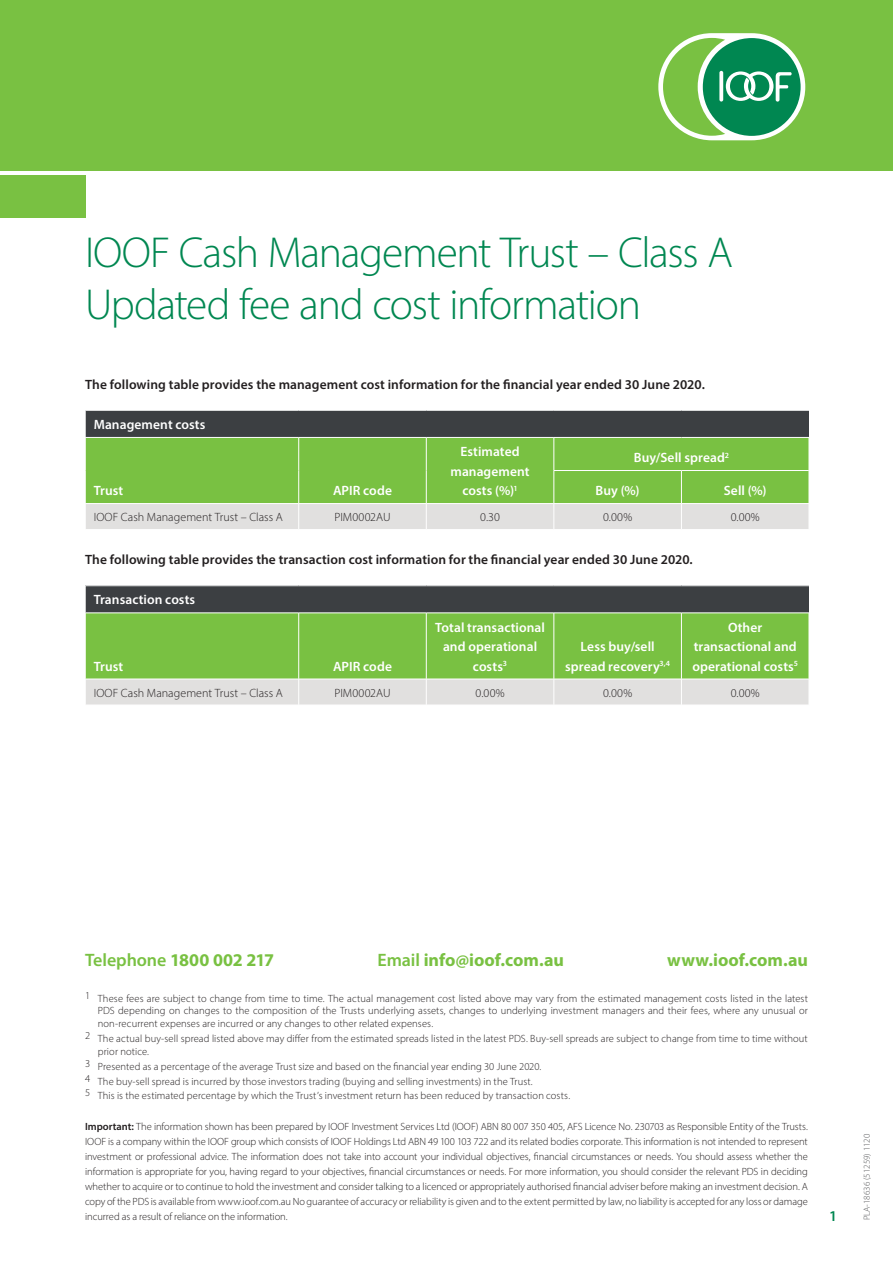
<style>
.page{position:relative;width:893px;height:1263px;background:#fff}
.page>*{position:absolute;margin:0;border:0;box-sizing:border-box;transform-origin:0 0}
._00_Main_Header{font:300 43.5px "Myriad Pro";letter-spacing:-.03em;color:#008751}
._02_Call_to_action{font:700 18px "Myriad Pro";color:#79c142}
._02_Call_to_action-2{font:700 18px "Myriad Pro";letter-spacing:-.02em;color:#79c142}
.t1{font:600 15px "Myriad Pro";color:#008751}
._00_Table_Header{font:600 13.5px/19.5px "Myriad Pro";letter-spacing:.005em;color:#fff;text-align:center}
._01_Subhead_1{font:600 13.5px "Myriad Pro";letter-spacing:.005em;color:#231f20}
._01_Table_Subhead_1{font:600 13.5px "Myriad Pro";letter-spacing:.005em;color:#fff}
._01_Footnotes{font:300 12px "Myriad Pro";letter-spacing:.005em;color:#231f20}
._00_Disclaimer{font:300 10.5px/15px "Myriad Pro";letter-spacing:.01em;color:#231f20;text-align:justify}
._04_Job_Number{font:300 9px "Myriad Pro";color:#57585a}
.s1{font-weight:600}
</style>
<div class="page">
<div style="left:85px;top:410px;width:724px;height:27px;background:#3c3f42"></div>
<div style="left:86px;top:438px;width:723px;height:65px;background:#79c142"></div>
<hr style="left:298px;top:438px;width:1px;height:32px;background:#fff">
<hr style="left:426px;top:438px;width:1px;height:32px;background:#fff">
<hr style="left:298px;top:470px;width:1px;height:33px;background:#fff">
<hr style="left:426px;top:470px;width:1px;height:33px;background:#fff">
<hr style="left:554px;top:471px;width:1px;height:32px;background:#fff">
<hr style="left:681px;top:471px;width:1px;height:32px;background:#fff">
<div style="left:86px;top:504px;width:723px;height:25px;background:#e1e0df"></div>
<hr style="left:554px;top:438px;width:1px;height:32px;background:#fff">
<hr style="left:554px;top:470px;width:127px;height:1px;background:#fff">
<hr style="left:681px;top:470px;width:128px;height:1px;background:#fff">
<hr style="left:85px;top:410px;width:214px;height:1px;background:#fff">
<svg style="left:85px;top:410px;width:1px;height:27px"></svg>
<hr style="left:299px;top:410px;width:127px;height:1px;background:#fff">
<hr style="left:426px;top:410px;width:128px;height:1px;background:#fff">
<hr style="left:554px;top:410px;width:127px;height:1px;background:#fff">
<hr style="left:681px;top:410px;width:128px;height:1px;background:#fff">
<div style="left:85px;top:586px;width:724px;height:27px;background:#3c3f42"></div>
<div style="left:86px;top:614px;width:723px;height:65px;background:#79c142"></div>
<hr style="left:298px;top:613px;width:1px;height:66px;background:#fff">
<hr style="left:426px;top:613px;width:1px;height:66px;background:#fff">
<hr style="left:554px;top:613px;width:1px;height:66px;background:#fff">
<hr style="left:681px;top:613px;width:1px;height:66px;background:#fff">
<svg style="left:86px;top:679px;width:723px;height:26px;background:#e2e1e0"></svg>
<svg style="left:85px;top:586px;width:1px;height:27px"></svg>
<div style="left:0;top:175px;width:86px;height:42px;background:#79c142"></div>
<div style="left:0;top:0;width:893px;height:170px;background:#79c142"></div>
<div style="left:658px;top:33px;width:147px;height:107px;background:#fff;border-radius:54px"></div>
<div style="left:703px;top:38px;width:98px;height:98px;background:#008751;border-radius:50%"></div>
<svg style="left:663px;top:38px;width:129px;height:98px"></svg>
<p class="_00_Main_Header" style="left:85px;top:226px;width:649px">IOOF Cash Management Trust – Class A</p>
<p class="_00_Main_Header" style="left:85px;top:278px;width:558px">Updated fee and cost information</p>
<p class="_01_Subhead_1" style="left:85px;top:376px;width:621px">The following table provides the management cost information for the financial year ended 30 June 2020.</p>
<p class="_00_Table_Header" style="left:94px;top:414px;width:113px">Management costs</p>
<p class="_01_Table_Subhead_1" style="left:94px;top:482px;width:31px">Trust</p>
<p class="_01_Table_Subhead_1" style="left:333px;top:482px;width:60px">APIR code</p>
<p class="_00_Table_Header" style="left:450px;top:441px;width:81px">Estimated management costs (%)<sup>1</sup></p>
<p class="_00_Table_Header" style="left:634px;top:447px;width:97px">Buy/Sell spread<sup>2</sup></p>
<p class="_01_Table_Subhead_1" style="left:596px;top:482px;width:46px">Buy (%)</p>
<p class="_01_Table_Subhead_1" style="left:724px;top:482px;width:44px">Sell (%)</p>
<p class="_01_Footnotes" style="left:94px;top:510px;width:191px">IOOF Cash Management Trust – Class A</p>
<p class="_01_Footnotes" style="left:334px;top:510px;width:58px">PIM0002AU</p>
<p class="_01_Footnotes" style="left:480px;top:510px;width:21px">0.30</p>
<p class="_01_Footnotes" style="left:603px;top:510px;width:31px">0.00%</p>
<p class="_01_Footnotes" style="left:731px;top:510px;width:31px">0.00%</p>
<p class="_01_Subhead_1" style="left:85px;top:551px;width:609px">The following table provides the transaction cost information for the financial year ended 30 June 2020.</p>
<p class="_00_Table_Header" style="left:94px;top:590px;width:103px">Transaction costs</p>
<p class="_01_Table_Subhead_1" style="left:94px;top:657px;width:31px">Trust</p>
<p class="_01_Table_Subhead_1" style="left:333px;top:657px;width:60px">APIR code</p>
<p class="_00_Table_Header" style="left:435px;top:617px;width:111px">Total transactional and operational costs<sup>3</sup></p>
<p class="_00_Table_Header" style="left:565px;top:636px;width:107px">Less buy/sell spread recovery<sup>3,4</sup></p>
<p class="_00_Table_Header" style="left:692px;top:617px;width:107px">Other transactional and operational costs<sup>5</sup></p>
<p class="_01_Footnotes" style="left:94px;top:685px;width:191px">IOOF Cash Management Trust – Class A</p>
<p class="_01_Footnotes" style="left:334px;top:685px;width:58px">PIM0002AU</p>
<p class="_01_Footnotes" style="left:475px;top:685px;width:31px">0.00%</p>
<p class="_01_Footnotes" style="left:603px;top:685px;width:31px">0.00%</p>
<p class="_01_Footnotes" style="left:731px;top:685px;width:31px">0.00%</p>
<p class="_02_Call_to_action-2" style="left:85px;top:948px;width:191px"><span class="s1">Telephone</span> 1800 002 217</p>
<p class="_02_Call_to_action" style="left:377px;top:948px;width:188px"><span class="s1">Email</span> info@ioof.com.au</p>
<p class="_02_Call_to_action" style="left:667px;top:948px;width:142px">www.ioof.com.au</p>
<p class="_00_Disclaimer" style="left:98px;top:992px;width:712px;line-height:12.8px;text-indent:-13px">1 These fees are subject to change from time to time. The actual management cost listed above may vary from the estimated management costs listed in the latest PDS depending on changes to the composition of the Trusts underlying assets, changes to underlying investment managers and their fees, where any unusual or non‑recurrent expenses are incurred or any changes to other related expenses.</p>
<p class="_00_Disclaimer" style="left:98px;top:1032px;width:712px;line-height:12.8px;text-indent:-13px">2 The actual buy-sell spread listed above may differ from the estimated spreads listed in the latest PDS. Buy-sell spreads are subject to change from time to time without prior notice.</p>
<p class="_00_Disclaimer" style="left:85px;top:1058px;width:458px">3 Presented as a percentage of the average Trust size and based on the financial year ending 30 June 2020.</p>
<p class="_00_Disclaimer" style="left:85px;top:1073px;width:449px">4 The buy-sell spread is incurred by those investors trading (buying and selling investments) in the Trust.</p>
<p class="_00_Disclaimer" style="left:85px;top:1088px;width:487px">5 This is the estimated percentage by which the Trust’s investment return has been reduced by transaction costs.</p>
<p class="_00_Disclaimer" style="left:85px;top:1119px;width:724px"><span class="s1">Important:</span> The information shown has been prepared by IOOF Investment Services Ltd (IOOF) ABN 80 007 350 405, AFS Licence No. 230703 as Responsible Entity of the Trusts.<br>IOOF is a company within the IOOF group which consists of IOOF Holdings Ltd ABN 49 100 103 722 and its related bodies corporate. This information is not intended to represent investment or professional advice. The information does not take into account your individual objectives, financial circumstances or needs. You should assess whether the information is appropriate for you, having regard to your objectives, financial circumstances or needs. For more information, you should consider the relevant PDS in deciding whether to acquire or to continue to hold the investment and consider talking to a licenced or appropriately authorised financial adviser before making an investment decision. A copy of the PDS is available from www.ioof.com.au No guarantee of accuracy or reliability is given and to the extent permitted by law, no liability is accepted for any loss or damage incurred as a result of reliance on the information.</p>
<p class="_04_Job_Number" style="left:861px;top:1220px;width:88px;rotate:-90deg">PLA-18636 (51259) 1120</p>
<h3 class="t1" style="left:829px;top:1206px;width:10px">1</h3>
</div>
